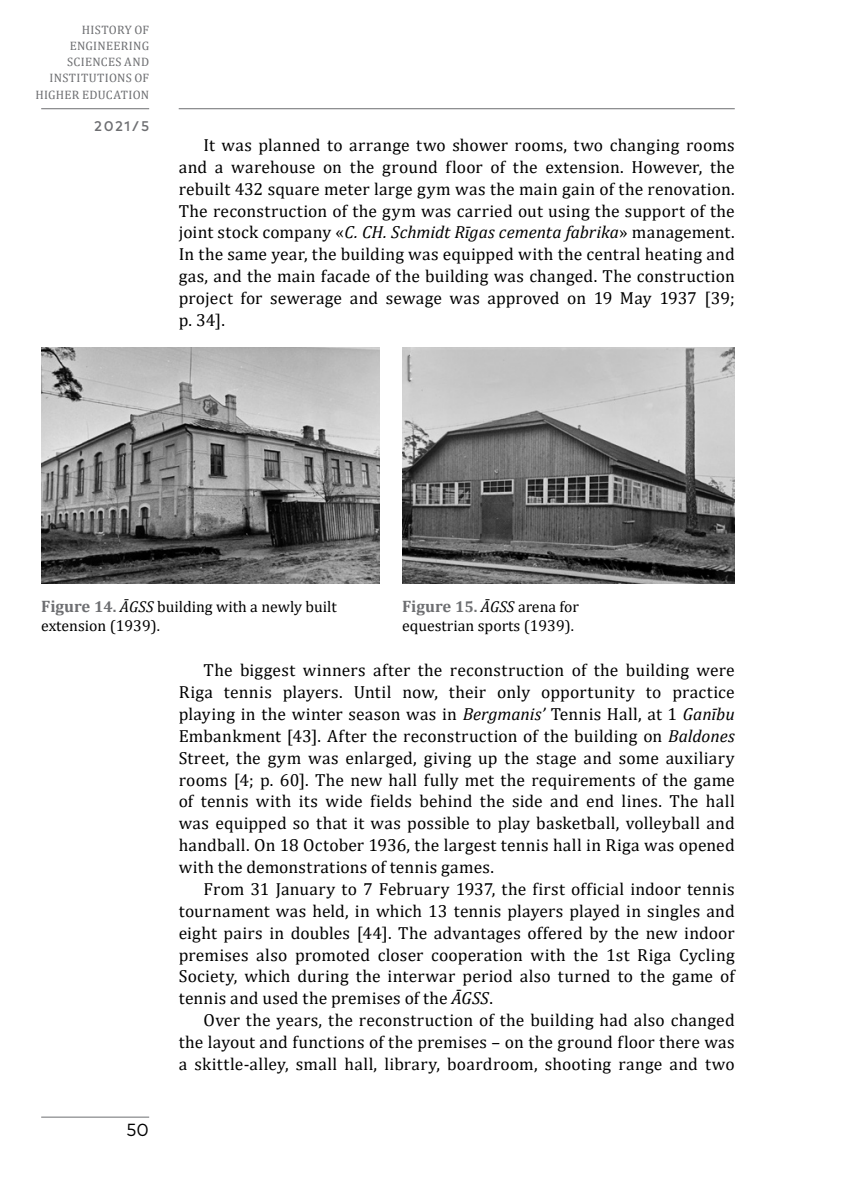
<style>
.page{position:relative;width:844px;height:1191px;background:#fff}
.page>*{position:absolute;margin:0;border:0;box-sizing:border-box;transform-origin:0 0}
.Pamats{font:17.5px/21.9px "Cambria";letter-spacing:.015em;color:#000;text-align:justify}
.t1{font:17.5px "Mark Pro";color:#000}
.Attela_paraksts{font:15.75px/19.2px "Cambria";color:#000}
.t2{font:500 14px "Mark Pro";color:#6d6e71}
.t3{font:12.25px/15.8px "Cambria";letter-spacing:.025em;color:#6d6e71;text-align:right}
.s1{font-style:italic}
.s2{font-weight:700;font-size:16.62px;color:#6d6e71}
.s3{font-weight:700;color:#6d6e71}
</style>
<div class="page">
<hr style="left:41px;top:1116px;width:108px;height:1px;background:#6d6e71">
<hr style="left:179px;top:108px;width:555px;height:1px;background:#6d6e71">
<hr style="left:41px;top:108px;width:108px;height:1px;background:#6d6e71">
<img style="left:41px;top:348px;width:338px;height:236px">
<img style="left:402px;top:348px;width:332px;height:236px">
<p class="t3" style="left:50px;top:22px;width:101px">HISTORY OF<br>ENGINEERING<br>SCIENCES AND<br>INSTITUTIONS OF</p>
<p class="t3" style="left:35px;top:87px;width:115px">HIGHER EDUCATION</p>
<p class="t2" style="left:94px;top:115px;width:56px">2021/5</p>
<p class="Pamats" style="left:179px;top:134px;width:557px;text-indent:25px">It was planned to arrange two shower rooms, two changing rooms and a warehouse on the ground floor of the extension. However, the rebuilt 432 square meter large gym was the main gain of the renovation.<br>The reconstruction of the gym was carried out using the support of the joint stock company «<span class="s1">C. CH. Schmidt Rīgas cementa fabrika</span>» management.<br>In the same year, the building was equipped with the central heating and gas, and the main facade of the building was changed. The construction project for sewerage and sewage was approved on 19 May 1937 [39; p. 34].</p>
<p class="Attela_paraksts" style="left:41px;top:596px;width:297px"><span class="s2">Figure</span> <span class="s3">14.</span> <span class="s1">ĀGSS</span> building with a newly built extension (1939).</p>
<p class="Attela_paraksts" style="left:402px;top:596px;width:178px"><span class="s2">Figure</span> <span class="s3">15.</span> <span class="s1">ĀGSS</span> arena for equestrian sports (1939).</p>
<p class="t1" style="left:126px;top:1116px;width:24px">50</p>
<p class="Pamats" style="left:179px;top:659px;width:557px;text-indent:25px">The biggest winners after the reconstruction of the building were Riga tennis players. Until now, their only opportunity to practice playing in the winter season was in <span class="s1">Bergmanis’</span> Tennis Hall, at 1 <span class="s1">Ganību </span>Embankment [43]. After the reconstruction of the building on <span class="s1">Baldones </span>Street, the gym was enlarged, giving up the stage and some auxiliary rooms [4; p. 60]. The new hall fully met the requirements of the game of tennis with its wide fields behind the side and end lines. The hall was equipped so that it was possible to play basketball, volleyball and handball. On 18 October 1936, the largest tennis hall in Riga was opened with the demonstrations of tennis games.</p>
<p class="Pamats" style="left:179px;top:878px;width:557px;text-indent:25px">From 31 January to 7 February 1937, the first official indoor tennis tournament was held, in which 13 tennis players played in singles and eight pairs in doubles [44]. The advantages offered by the new indoor premises also promoted closer cooperation with the 1st Riga Cycling Society, which during the interwar period also turned to the game of tennis and used the premises of the <span class="s1">ĀGSS</span>.</p>
<p class="Pamats" style="left:179px;top:1009px;width:557px;text-indent:25px">Over the years, the reconstruction of the building had also changed the layout and functions of the premises – on the ground floor there was a skittle-alley, small hall, library, boardroom, shooting range and two</p>
</div>
